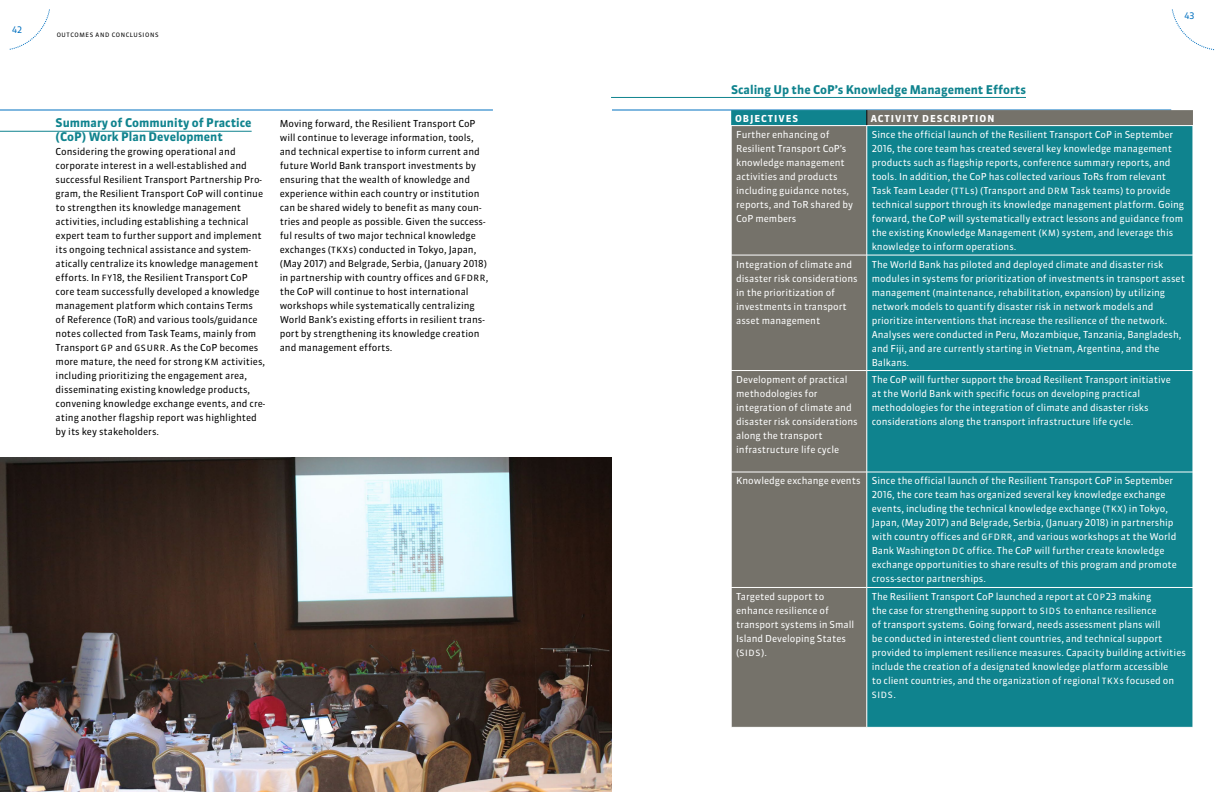
<style>
.page{position:relative;width:1224px;height:792px;background:#fff}
.page>*{position:absolute;margin:0;border:0;box-sizing:border-box;transform-origin:0 0}
.T1_grande_salto{font:700 12px/14px "Sanuk LF";color:#0f838e}
.Tabla_body{font:9.6px/14px "Sanuk LF";color:#fff}
.Body{font:9.6px/14px "Sanuk LF";color:#000}
.nueva_sección{font:700 9.6px "Sanuk LF";letter-spacing:.1em;color:#fff}
.t1{font:9px "Sanuk LF";color:#0070c0}
.Tabla_body-2{font:8.6px "Sanuk LF";letter-spacing:.08em;color:#fff}
.cabecita_par{font:6px "Sanuk LF";letter-spacing:.1em;color:#000}
.s1{font-size:8.6px}
.s2{font-size:9.6px}
</style>
<div class="page">
<hr style="left:0;top:110px;width:493px;height:1px;background:#0070c0">
<hr style="left:612px;top:110px;width:559px;height:1px;background:#0070c0">
<svg style="left:9px;top:9px;width:41px;height:41px"></svg>
<svg style="left:1171px;top:9px;width:44px;height:41px"></svg>
<hr style="left:0;top:131px;width:252px;height:1px;background:#0f838e">
<img style="left:0;top:457px;width:612px;height:335px">
<svg style="left:731px;top:110px;width:462px;height:617px;background:#2d7e83"></svg>
<svg style="left:867px;top:110px;width:1px;height:15px"></svg>
<hr style="left:867px;top:126px;width:1px;height:129px;background:#fff">
<hr style="left:867px;top:255px;width:1px;height:115px;background:#fff">
<hr style="left:867px;top:371px;width:1px;height:101px;background:#fff">
<hr style="left:867px;top:472px;width:1px;height:115px;background:#fff">
<hr style="left:867px;top:588px;width:1px;height:139px;background:#fff">
<hr style="left:731px;top:125px;width:136px;height:1px;background:#fff">
<hr style="left:731px;top:126px;width:1px;height:129px;background:#fff">
<hr style="left:867px;top:125px;width:326px;height:1px;background:#fff">
<hr style="left:731px;top:255px;width:136px;height:1px;background:#fff">
<hr style="left:731px;top:255px;width:1px;height:115px;background:#fff">
<hr style="left:867px;top:255px;width:326px;height:1px;background:#fff">
<hr style="left:731px;top:370px;width:136px;height:1px;background:#fff">
<hr style="left:731px;top:371px;width:1px;height:101px;background:#fff">
<hr style="left:867px;top:370px;width:326px;height:1px;background:#fff">
<hr style="left:731px;top:472px;width:136px;height:1px;background:#fff">
<hr style="left:731px;top:472px;width:1px;height:115px;background:#fff">
<hr style="left:867px;top:472px;width:326px;height:1px;background:#fff">
<hr style="left:731px;top:587px;width:136px;height:1px;background:#fff">
<hr style="left:731px;top:588px;width:1px;height:139px;background:#fff">
<hr style="left:867px;top:587px;width:326px;height:1px;background:#fff">
<hr style="left:611px;top:97px;width:415px;height:1px;background:#0f838e">
<p class="t1" style="left:12px;top:24px;width:12px">42</p>
<p class="cabecita_par" style="left:57px;top:31px;width:103px">OUTCOMES AND CONCLUSIONS</p>
<p class="T1_grande_salto" style="left:56px;top:116px;width:198px">Summary of Community of Practice (CoP) Work Plan Development</p>
<p class="Body" style="left:56px;top:145px;width:211px">Considering the growing operational and corporate interest in a well-established and successful Resilient Transport Partnership Pro&shy;gram, the Resilient Transport CoP will continue to strengthen its knowledge management activities, including establishing a technical expert team to further support and implement its ongoing technical assistance and system&shy;atically centralize its knowledge management efforts. In <span class="s1">FY</span>18, the Resilient Transport CoP core team successfully developed a knowledge management platform which contains Terms<br>of Reference (ToR) and various tools/guidance notes collected from Task Teams, mainly from Transport <span class="s1">GP</span> and <span class="s1">GSURR</span>. As the CoP becomes more mature, the need for strong <span class="s1">KM</span> activities, including prioritizing the engagement area, disseminating existing knowledge products, convening knowledge exchange events, and cre&shy;ating another flagship report was highlighted by its key stakeholders.</p>
<p class="Body" style="left:280px;top:117px;width:210px">Moving forward, the Resilient Transport CoP will continue to leverage information, tools, and technical expertise to inform current and future World Bank transport investments by ensuring that the wealth of knowledge and experience within each country or institution can be shared widely to benefit as many coun&shy;tries and people as possible. Given the success&shy;ful results of two major technical knowledge exchanges (<span class="s1">TKX</span>s) conducted in Tokyo, Japan, (May 2017) and Belgrade, Serbia, (January 2018) in partnership with country offices and <span class="s1">GFDRR</span>, the CoP will continue to host international workshops while systematically centralizing World Bank’s existing efforts in resilient trans&shy;port by strengthening its knowledge creation and management efforts.</p>
<p class="T1_grande_salto" style="left:731px;top:82px;width:296px">Scaling Up the CoP’s Knowledge Management Efforts</p>
<p class="t1" style="left:1185px;top:10px;width:12px">43</p>
<p class="nueva_sección" style="left:735px;top:112px;width:65px">OBJECTIVES</p>
<p class="nueva_sección" style="left:871px;top:112px;width:125px">ACTIVITY DESCRIPTION</p>
<p class="Tabla_body" style="left:736px;top:128px;width:119px">Further enhancing of<br>Resilient Transport CoP’s knowledge management activities and products including guidance notes, reports, and ToR shared by<br>CoP members</p>
<p class="Tabla_body" style="left:872px;top:128px;width:314px">Since the official launch of the Resilient Transport CoP in September 2016, the core team has created several key knowledge management products such as flagship reports, conference summary reports, and tools. In addition, the CoP has collected various ToRs from relevant Task Team Leader (<span class="s1">TTL</span>s) (Transport and <span class="s1">DRM</span> Task teams) to provide technical support through its knowledge management platform. Going forward, the CoP will systematically extract lessons and guidance from the existing Knowledge Management (<span class="s1">KM</span>) system, and leverage this knowledge to inform operations.</p>
<p class="Tabla_body" style="left:736px;top:257px;width:123px">Integration of climate and disaster risk considerations in the prioritization of investments in transport asset management</p>
<p class="Tabla_body" style="left:872px;top:257px;width:315px">The World Bank has piloted and deployed climate and disaster risk modules in systems for prioritization of investments in transport asset management (maintenance, rehabilitation, expansion) by utilizing network models to quantify disaster risk in network models and prioritize interventions that increase the resilience of the network.<br>Analyses were conducted in Peru, Mozambique, Tanzania, Bangladesh, and Fiji, and are currently starting in Vietnam, Argentina, and the Balkans.</p>
<p class="Tabla_body" style="left:736px;top:373px;width:123px">Development of practical methodologies for integration of climate and disaster risk considerations along the transport infrastructure life cycle</p>
<p class="Tabla_body" style="left:872px;top:373px;width:301px">The CoP will further support the broad Resilient Transport initiative at the World Bank with specific focus on developing practical methodologies for the integration of climate and disaster risks considerations along the transport infrastructure life cycle.</p>
<p class="Tabla_body" style="left:736px;top:474px;width:126px">Knowledge exchange events</p>
<p class="Tabla_body" style="left:872px;top:474px;width:307px">Since the official launch of the Resilient Transport CoP in September 2016, the core team has organized several key knowledge exchange events, including the technical knowledge exchange (<span class="s1">TKX</span>) in Tokyo, Japan, (May 2017) and Belgrade, Serbia, (January 2018) in partnership with country offices and <span class="s1">GFDRR</span>, and various workshops at the World Bank Washington <span class="s1">DC</span> office. The CoP will further create knowledge exchange opportunities to share results of this program and promote cross-sector partnerships.</p>
<p class="Tabla_body" style="left:736px;top:589px;width:120px">Targeted support to enhance resilience of transport systems in Small<br>Island Developing States</p>
<p class="Tabla_body-2" style="left:736px;top:647px;width:32px"><span class="s2">(</span>SIDS<span class="s2">).</span></p>
<p class="Tabla_body" style="left:872px;top:589px;width:316px">The Resilient Transport CoP launched a report at <span class="s1">COP</span>23 making<br>the case for strengthening support to <span class="s1">SIDS</span> to enhance resilience<br>of transport systems. Going forward, needs assessment plans will<br>be conducted in interested client countries, and technical support provided to implement resilience measures. Capacity building activities include the creation of a designated knowledge platform accessible<br>to client countries, and the organization of regional <span class="s1">TKX</span>s focused on</p>
<p class="Tabla_body-2" style="left:872px;top:689px;width:26px">SIDS<span class="s2">.</span></p>
</div>
